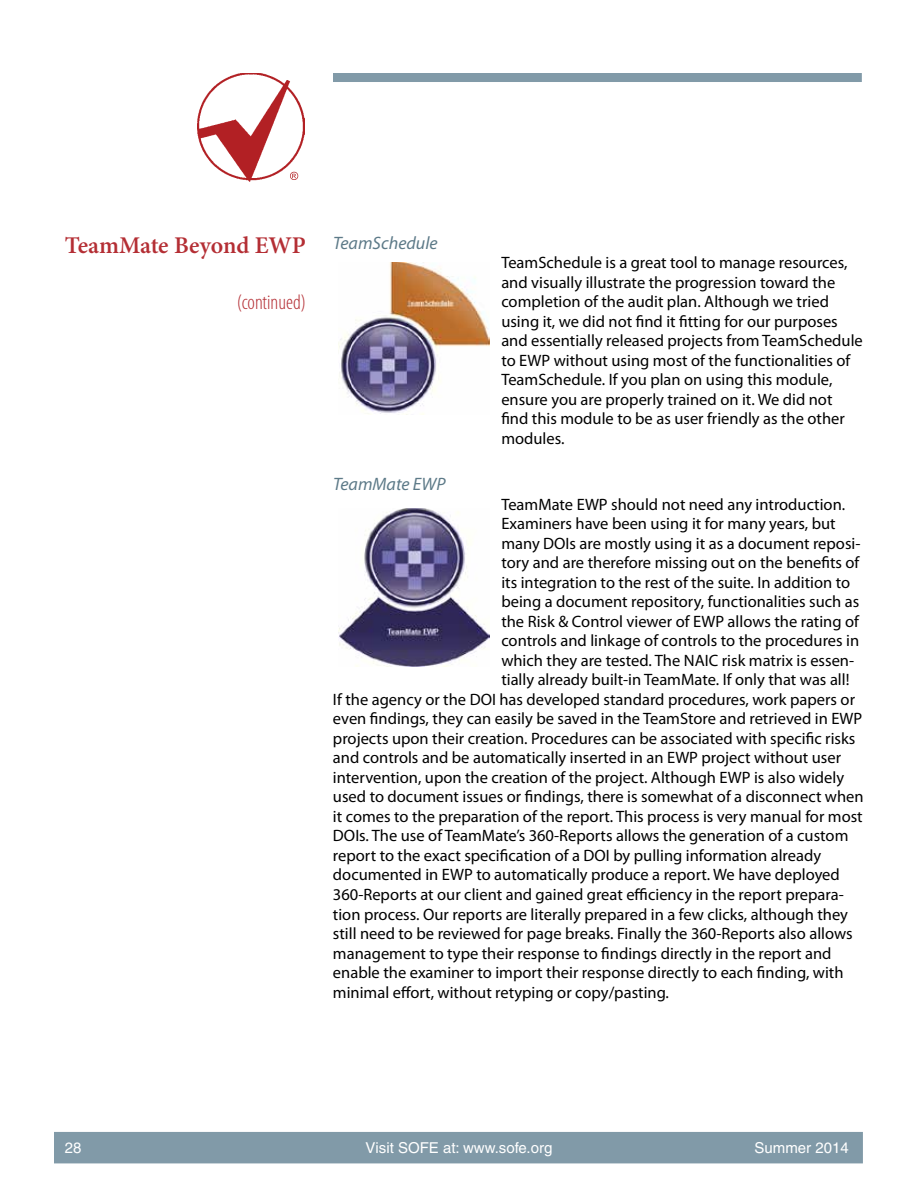
<style>
.page{position:relative;width:918px;height:1188px;background:#fff}
.page>*{position:absolute;margin:0;border:0;box-sizing:border-box;transform-origin:0 0}
.t1{font:600 24px "Minion Pro";letter-spacing:-.005em;color:#b42e34}
.t2{font:300 condensed 21px "Myriad Pro";color:#b42e34}
.t3{font:italic 18px "Myriad Pro";color:#5d7a88}
.t4{font:16.5px/19.5px "Myriad Pro";color:#000}
.t5{font:15px "Helvetica";color:#fff}
</style>
<div class="page">
<div style="left:333px;top:73px;width:529px;height:9px;background:#819aa8"></div>
<img style="left:198px;top:73px;width:106px;height:109px">
<svg style="left:290px;top:172px;width:8px;height:8px"></svg>
<div style="left:54px;top:1132px;width:809px;height:31px;background:#819aa8"></div>
<img style="left:338px;top:262px;width:152px;height:152px">
<img style="left:338px;top:508px;width:151px;height:158px">
<h1 class="t1" style="left:65px;top:229px;width:243px">TeamMate Beyond EWP</h1>
<p class="t2" style="left:237px;top:290px;width:71px">(continued)</p>
<p class="t3" style="left:333px;top:232px;width:106px">TeamSchedule</p>
<p class="t3" style="left:333px;top:473px;width:114px">TeamMate EWP</p>
<p class="t4" style="left:501px;top:253px;width:363px">TeamSchedule is a great tool to manage resources, and visually illustrate the progression toward the completion of the audit plan. Although we tried using it, we did not find it fitting for our purposes and essentially released projects from TeamSchedule to EWP without using most of the functionalities of TeamSchedule. If you plan on using this module, ensure you are properly trained on it. We did not find this module to be as user friendly as the other modules.</p>
<p class="t4" style="left:501px;top:494px;width:345px">TeamMate EWP should not need any introduction.</p>
<p class="t4" style="left:501px;top:514px;width:336px">Examiners have been using it for many years, but</p>
<p class="t4" style="left:501px;top:533px;width:361px">many DOIs are mostly using it as a document reposi-</p>
<p class="t4" style="left:501px;top:553px;width:360px">tory and are therefore missing out on the benefits of</p>
<p class="t4" style="left:501px;top:572px;width:350px">its integration to the rest of the suite. In addition to</p>
<p class="t4" style="left:501px;top:592px;width:360px">being a document repository, functionalities such as</p>
<p class="t4" style="left:501px;top:611px;width:359px">the Risk &amp; Control viewer of EWP allows the rating of</p>
<p class="t4" style="left:501px;top:631px;width:359px">controls and linkage of controls to the procedures in</p>
<p class="t4" style="left:501px;top:650px;width:354px">which they are tested. The NAIC risk matrix is essen-</p>
<p class="t4" style="left:501px;top:670px;width:350px">tially already built-in TeamMate. If only that was all!</p>
<p class="t4" style="left:333px;top:689px;width:524px">If the agency or the DOI has developed standard procedures, work papers or</p>
<p class="t4" style="left:333px;top:709px;width:531px">even findings, they can easily be saved in the TeamStore and retrieved in EWP</p>
<p class="t4" style="left:333px;top:728px;width:524px">projects upon their creation. Procedures can be associated with specific risks</p>
<p class="t4" style="left:333px;top:748px;width:510px">and controls and be automatically inserted in an EWP project without user</p>
<p class="t4" style="left:333px;top:767px;width:513px">intervention, upon the creation of the project. Although EWP is also widely</p>
<p class="t4" style="left:333px;top:787px;width:532px">used to document issues or findings, there is somewhat of a disconnect when</p>
<p class="t4" style="left:333px;top:806px;width:531px">it comes to the preparation of the report. This process is very manual for most</p>
<p class="t4" style="left:333px;top:826px;width:517px">DOIs. The use of TeamMate’s 360-Reports allows the generation of a custom</p>
<p class="t4" style="left:333px;top:845px;width:490px">report to the exact specification of a DOI by pulling information already</p>
<p class="t4" style="left:333px;top:865px;width:508px">documented in EWP to automatically produce a report. We have deployed</p>
<p class="t4" style="left:333px;top:884px;width:512px">360-Reports at our client and gained great efficiency in the report prepara-</p>
<p class="t4" style="left:333px;top:904px;width:517px">tion process. Our reports are literally prepared in a few clicks, although they</p>
<p class="t4" style="left:333px;top:923px;width:521px">still need to be reviewed for page breaks. Finally the 360-Reports also allows</p>
<p class="t4" style="left:333px;top:943px;width:500px">management to type their response to findings directly in the report and</p>
<p class="t4" style="left:333px;top:962px;width:512px">enable the examiner to import their response directly to each finding, with</p>
<p class="t4" style="left:333px;top:982px;width:338px">minimal effort, without retyping or copy/pasting.</p>
<p class="t5" style="left:65px;top:1139px;width:18px">28</p>
<p class="t5" style="left:366px;top:1139px;width:188px">Visit SOFE at: www.sofe.org</p>
<p class="t5" style="left:755px;top:1139px;width:96px">Summer 2014</p>
</div>
